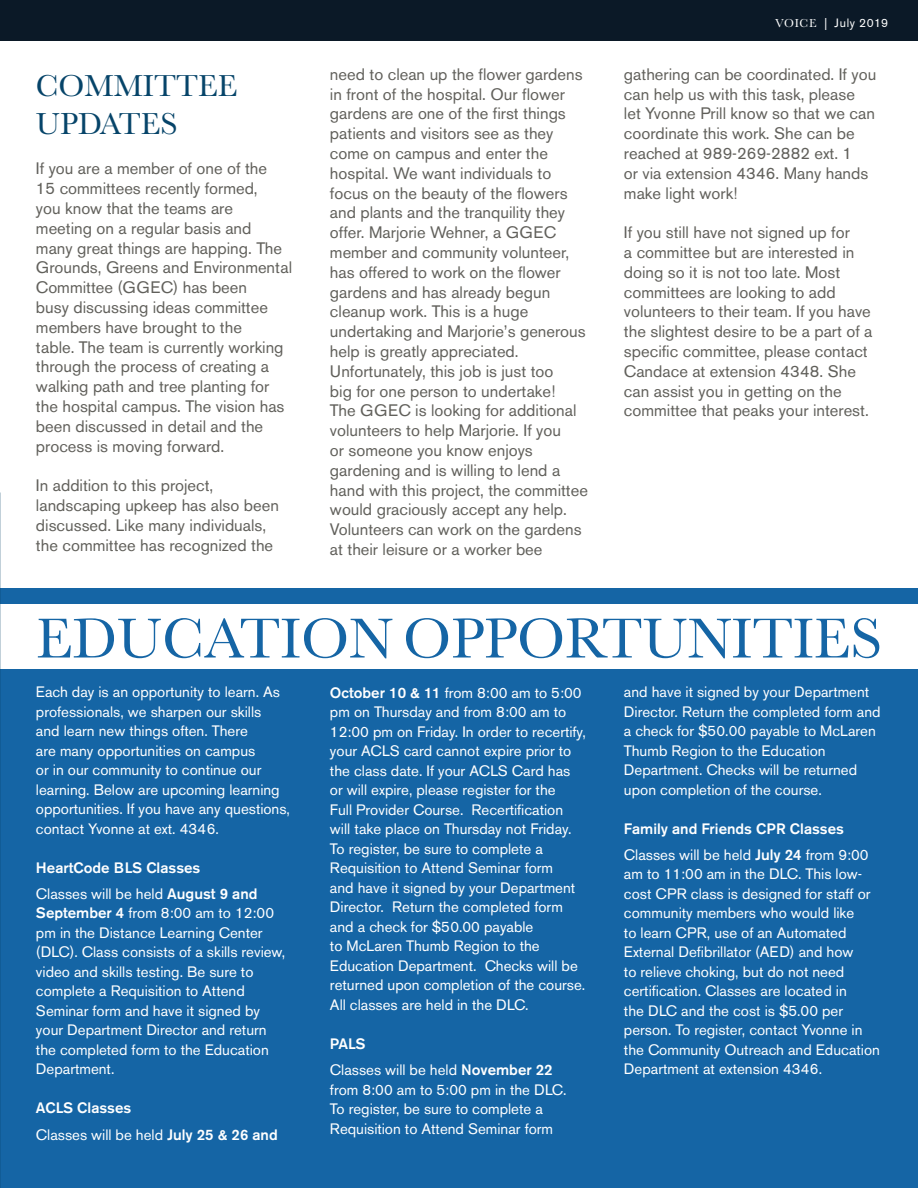
<style>
.page{position:relative;width:918px;height:1188px;background:#fff}
.page>*{position:absolute;margin:0;border:0;box-sizing:border-box;transform-origin:0 0}
.t1{font:58.5px "Baskerville";color:#1565a5}
.t2{font:31.5px/37.8px "Baskerville";color:#064469}
.t3{font:16.5px/19.8px "Akzidenz Grotesk BE";color:#61605b}
.t4{font:15px/19.5px "Akzidenz Grotesk BE";color:#fff}
.t5{font:500 15px "Akzidenz Grotesk BE";color:#fff}
.t6{font:12px "Akzidenz Grotesk BE";letter-spacing:.05em;color:#fff}
.s1{font-family:"Baskerville"}
.s2{font-weight:500}
</style>
<div class="page">
<div style="left:0;top:0;width:918px;height:40px;background:#0b1927"></div>
<div style="left:0;top:588px;width:918px;height:600px;background:#1565a5"></div>
<div style="left:0;top:605px;width:918px;height:64px;background:#fff"></div>
<p class="t2" style="left:36px;top:67px;width:203px">COMMITTEE<br>UPDATES</p>
<p class="t3" style="left:36px;top:159px;width:258px">If you are a member of one of the<br>15 committees recently formed,<br>you know that the teams are meeting on a regular basis and many great things are happing. The<br>Grounds, Greens and Environmental<br>Committee (GGEC) has been<br>busy discussing ideas committee members have brought to the<br>table. The team is currently working through the process of creating a walking path and tree planting for the hospital campus. The vision has been discussed in detail and the process is moving forward.</p>
<p class="t3" style="left:36px;top:476px;width:244px">In addition to this project, landscaping upkeep has also been discussed. Like many individuals, the committee has recognized the</p>
<p class="t6" style="left:775px;top:16px;width:114px"><span class="s1">VOICE</span> | July 2019</p>
<p class="t3" style="left:330px;top:64px;width:259px">need to clean up the flower gardens in front of the hospital. Our flower gardens are one of the first things patients and visitors see as they come on campus and enter the hospital. We want individuals to focus on the beauty of the flowers and plants and the tranquility they offer. Marjorie Wehner, a GGEC member and community volunteer, has offered to work on the flower gardens and has already begun cleanup work. This is a huge undertaking and Marjorie’s generous help is greatly appreciated.<br>Unfortunately, this job is just too<br>big for one person to undertake!<br>The GGEC is looking for additional volunteers to help Marjorie. If you<br>or someone you know enjoys gardening and is willing to lend a hand with this project, the committee would graciously accept any help.<br>Volunteers can work on the gardens at their leisure or a worker bee</p>
<p class="t3" style="left:624px;top:64px;width:254px">gathering can be coordinated. If you can help us with this task, please<br>let Yvonne Prill know so that we can coordinate this work. She can be reached at 989-269-2882 ext. 1<br>or via extension 4346. Many hands make light work!</p>
<p class="t3" style="left:624px;top:223px;width:250px">If you still have not signed up for<br>a committee but are interested in doing so it is not too late. Most committees are looking to add volunteers to their team. If you have the slightest desire to be a part of a specific committee, please contact Candace at extension 4348. She can assist you in getting on the committee that peaks your interest.</p>
<p class="t1" style="left:36px;top:601px;width:848px">EDUCATION OPPORTUNITIES</p>
<p class="t4" style="left:330px;top:683px;width:257px"><span class="s2">October 10 &amp; 11</span> from 8:00 am to 5:00 pm on Thursday and from 8:00 am to 12:00 pm on Friday. In order to recertify, your ACLS card cannot expire prior to the class date. If your ACLS Card has or will expire, please register for the<br>Full Provider Course. Recertification will take place on Thursday not Friday.<br>To register, be sure to complete a Requisition to Attend Seminar form<br>and have it signed by your Department Director. Return the completed form and a check for $50.00 payable<br>to McLaren Thumb Region to the Education Department. Checks will be returned upon completion of the course.<br>All classes are held in the DLC.</p>
<p class="t5" style="left:330px;top:1034px;width:37px">PALS</p>
<p class="t4" style="left:330px;top:1060px;width:238px">Classes will be held <span class="s2">November 22 </span>from 8:00 am to 5:00 pm in the DLC.<br>To register, be sure to complete a Requisition to Attend Seminar form</p>
<p class="t4" style="left:36px;top:682px;width:256px">Each day is an opportunity to learn. As professionals, we sharpen our skills<br>and learn new things often. There<br>are many opportunities on campus<br>or in our community to continue our learning. Below are upcoming learning opportunities. If you have any questions, contact Yvonne at ext. 4346.</p>
<p class="t5" style="left:36px;top:858px;width:166px">HeartCode BLS Classes</p>
<p class="t4" style="left:36px;top:884px;width:251px">Classes will be held <span class="s2">August 9 and<br>September 4</span> from 8:00 am to 12:00 pm in the Distance Learning Center (DLC). Class consists of a skills review, video and skills testing. Be sure to complete a Requisition to Attend<br>Seminar form and have it signed by your Department Director and return the completed form to the Education<br>Department.</p>
<p class="t5" style="left:36px;top:1099px;width:97px">ACLS Classes</p>
<p class="t4" style="left:36px;top:1125px;width:243px">Classes will be held <span class="s2">July 25 &amp; 26 and</span></p>
<p class="t4" style="left:624px;top:682px;width:258px">and have it signed by your Department Director. Return the completed form and a check for $50.00 payable to McLaren Thumb Region to the Education Department. Checks will be returned upon completion of the course.</p>
<p class="t5" style="left:624px;top:819px;width:222px">Family and Friends CPR Classes</p>
<p class="t4" style="left:624px;top:845px;width:257px">Classes will be held <span class="s2">July 24</span> from 9:00 am to 11:00 am in the DLC. This low&shy;cost CPR class is designed for staff or community members who would like<br>to learn CPR, use of an Automated External Defibrillator (AED) and how<br>to relieve choking, but do not need certification. Classes are located in<br>the DLC and the cost is $5.00 per person. To register, contact Yvonne in the Community Outreach and Education Department at extension 4346.</p>
</div>
